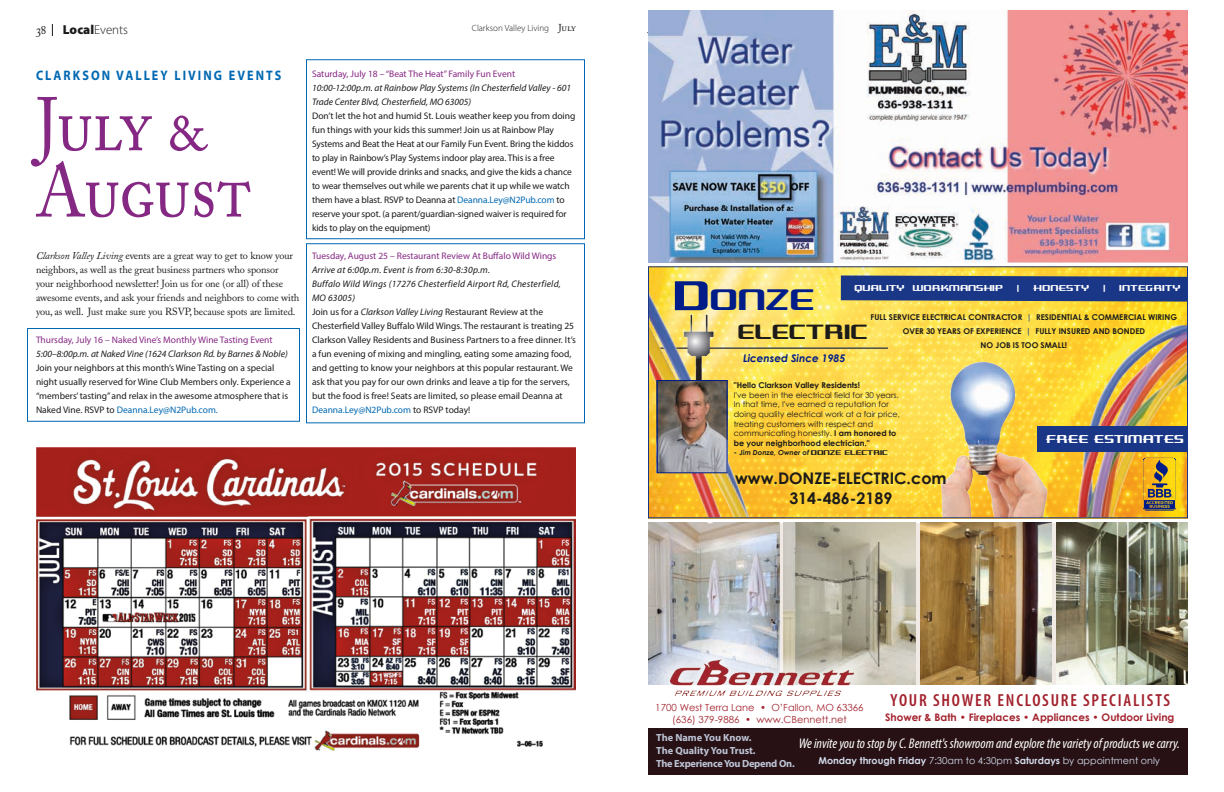
<style>
.page{position:relative;width:1224px;height:792px;background:#fff}
.page>*{position:absolute;margin:0;border:0;box-sizing:border-box;transform-origin:0 0}
.t1{font:75px/66.3px "Adobe Caslon Pro";letter-spacing:-.02em;color:#852883;scale:.88 1}
.t2{font:26px "Walcott Gothic Sunset";color:#001c88;scale:1.5 1}
.t3{font:18px "Walcott Gothic Sunset";color:#1c1b1a;scale:1.5 1}
.t4{font:600 condensed 17.5px "Myriad Pro";letter-spacing:.1em;color:#a2212c}
.t5{font:700 16px/20px "Century Gothic";color:#1c1b1a;text-align:center}
.t6{font:italic condensed 14.1px "Myriad Pro";color:#fff}
.t7{font:700 13.8px "Myriad Pro";letter-spacing:.17em;color:#0068b2;scale:.88 1}
.t8{font:300 13px "Myriad Pro";color:#1c1b1a}
.t9{font:13px "Adobe Caslon Pro";color:#1c1b1a}
.t10{font:italic 700 10.5px "Century Gothic";color:#001c88}
.t11{font:700 10.4px "Century Gothic";color:#a2212c}
.t12{font:700 10.3px/13px "Myriad Pro";letter-spacing:-.02em;color:#bdc4d5}
.t13{font:10.2px/14px "Adobe Caslon Pro";letter-spacing:-.01em;color:#1c1b1a}
.t14{font:10px "Walcott Gothic Sunset";color:#fff;scale:1.5 1}
.t15{font:9.8px/12.1px "Century Gothic";color:#a2212c;text-align:center}
.t16{font:9.6px "Century Gothic";color:#d4dcec}
.t17{font:9.5px/14px "Myriad Pro";color:#1c1b1a}
.t18{font:italic 9.5px/14px "Myriad Pro";color:#1c1b1a}
.t19{font:9.5px "Myriad Pro";color:#852883}
.t20{font:300 9px "Myriad Pro";color:#1c1b1a}
.t21{font:8px/9.6px "Century Gothic";color:#1c1b1a}
.t22{font:700 8px/14px "Century Gothic";color:#1c1b1a;text-align:center}
.t23{font:7.5px "Walcott Gothic Sunset";color:#fff;scale:1.5 1}
.t24{font:italic 700 7px "Century Gothic";color:#1c1b1a}
.s1{font-family:"Adobe Caslon Pro";font-weight:400;font-size:10px}
.s2{font-weight:900}
.s3{font-style:italic}
.s4{color:#0068b2}
.s5{font-size:36.2px}
.s6{color:#193687}
.s7{font-weight:700}
.s8{font-style:normal;font-size:8px}
.s9{font-family:"Walcott Gothic Sunset";font-weight:400;font-style:normal;font-size:6px}
</style>
<div class="page">
<svg style="left:52px;top:24px;width:1px;height:12px"></svg>
<div style="left:27px;top:328px;width:273px;height:94px;border:1px solid #0068b2"></div>
<div style="left:306px;top:243px;width:279px;height:180px;border:1px solid #0068b2"></div>
<div style="left:306px;top:59px;width:279px;height:180px;border:1px solid #0068b2"></div>
<img style="left:36px;top:447px;width:540px;height:304px">
<img style="left:648px;top:10px;width:540px;height:252px">
<div style="left:648px;top:729px;width:540px;height:46px;background:#271115"></div>
<img style="left:1056px;top:523px;width:132px;height:161px">
<img style="left:920px;top:523px;width:132px;height:161px">
<img style="left:784px;top:523px;width:132px;height:161px">
<img style="left:648px;top:523px;width:132px;height:109px">
<img style="left:648px;top:632px;width:231px;height:53px">
<img style="left:655px;top:645px;width:213px;height:40px">
<img style="left:670px;top:660px;width:183px;height:36px">
<img style="left:648px;top:266px;width:540px;height:252px">
<h3 class="t9" style="left:36px;top:21px;width:12px">38</h3>
<p class="t20" style="left:472px;top:23px;width:106px">Clarkson Valley Living <span class="s1">July</span></p>
<h3 class="t8" style="left:63px;top:22px;width:67px"><span class="s2">Local</span>Events</h3>
<h3 class="t7" style="left:36px;top:66px;width:280px">CLARKSON VALLEY LIVING EVENTS</h3>
<h1 class="t1" style="left:36px;top:91px;width:247px">July &amp;<br>August</h1>
<p class="t13" style="left:36px;top:249px;width:265px"><span class="s3">Clarkson Valley Living</span> events are a great way to get to know your neighbors, as well as the great business partners who sponsor<br>your neighborhood newsletter! Join us for one (or all) of these awesome events, and ask your friends and neighbors to come with you, as well. Just make sure you RSVP, because spots are limited.</p>
<p class="t19" style="left:36px;top:334px;width:238px">Thursday, July 16 – Naked Vine’s Monthly Wine Tasting Event</p>
<p class="t18" style="left:36px;top:347px;width:253px">5:00–8:00p.m. at Naked Vine (1624 Clarkson Rd. by Barnes &amp; Noble)</p>
<p class="t17" style="left:36px;top:361px;width:256px">Join your neighbors at this month’s Wine Tasting on a special night usually reserved for Wine Club Members only. Experience a “members’ tasting” and relax in the awesome atmosphere that is Naked Vine. RSVP to <span class="s4">Deanna.Ley@N2Pub.com.</span></p>
<p class="t19" style="left:312px;top:68px;width:205px">Saturday, July 18 – “Beat The Heat” Family Fun Event</p>
<p class="t18" style="left:312px;top:80px;width:261px">10:00-12:00p.m. at Rainbow Play Systems (In Chesterfield Valley - 601<br>Trade Center Blvd, Chesterfield, MO 63005)</p>
<p class="t17" style="left:312px;top:108px;width:265px">Don’t let the hot and humid St. Louis weather keep you from doing fun things with your kids this summer! Join us at Rainbow Play Systems and Beat the Heat at our Family Fun Event. Bring the kiddos to play in Rainbow’s Play Systems indoor play area. This is a free event! We will provide drinks and snacks, and give the kids a chance to wear themselves out while we parents chat it up while we watch them have a blast. RSVP to Deanna at <span class="s4">Deanna.Ley@N2Pub.com</span> to reserve your spot. (a parent/guardian-signed waiver is required for kids to play on the equipment)</p>
<p class="t19" style="left:312px;top:250px;width:246px">Tuesday, August 25 – Restaurant Review At Buffalo Wild Wings</p>
<p class="t17" style="left:312px;top:263px;width:265px"><span class="s3">Arrive at 6:00p.m. Event is from 6:30-8:30p.m.<br>Buffalo Wild Wings (17276 Chesterfield Airport Rd, Chesterfield, MO 63005)<br></span>Join us for a <span class="s3">Clarkson Valley Living</span> Restaurant Review at the Chesterfield Valley Buffalo Wild Wings. The restaurant is treating 25<br>Clarkson Valley Residents and Business Partners to a free dinner. It’s a fun evening of mixing and mingling, eating some amazing food, and getting to know your neighbors at this popular restaurant. We ask that you pay for our own drinks and leave a tip for the servers, but the food is free! Seats are limited, so please email Deanna at <span class="s4">Deanna.Ley@N2Pub.com</span> to RSVP today!</p>
<h2 class="t2" style="left:673px;top:282px;width:96px"><span class="s5">D</span>ONZE</h2>
<h3 class="t3" style="left:737px;top:319px;width:88px">ELECTRIC</h3>
<p class="t23" style="left:854px;top:283px;width:101px">QUALITY WORKMANSHIP</p>
<p class="t23" style="left:1015px;top:283px;width:5px">|</p>
<p class="t23" style="left:1033px;top:283px;width:39px">HONESTY</p>
<p class="t23" style="left:1101px;top:283px;width:5px">|</p>
<p class="t23" style="left:1119px;top:283px;width:42px">INTEGRITY</p>
<p class="t22" style="left:871px;top:309px;width:308px">FULL SERVICE ELECTRICAL CONTRACTOR <span class="s6">|</span> RESIDENTIAL &amp; COMMERCIAL WIRING<br>OVER 30 YEARS OF EXPERIENCE <span class="s6">|</span> FULLY INSURED AND BONDED<br>NO JOB IS TOO SMALL!</p>
<p class="t10" style="left:743px;top:350px;width:104px">Licensed Since 1985</p>
<p class="t22" style="left:734px;top:378px;width:128px">"Hello Clarkson Valley Residents!</p>
<p class="t21" style="left:734px;top:390px;width:168px">I've been in the electrical field for 30 years.<br>In that time, I've earned a reputation for doing quality electrical work at a fair price, treating customers with respect and communicating honestly. <span class="s7">I am honored to be your neighborhood electrician."</span></p>
<p class="t24" style="left:734px;top:448px;width:156px"><span class="s8">-</span> Jim Donze, Owner of <span class="s9">DONZE ELECTRIC</span></p>
<h3 class="t5" style="left:735px;top:468px;width:213px">www.DONZE-ELECTRIC.com<br>314-486-2189</h3>
<p class="t14" style="left:1046px;top:432px;width:93px">FREE ESTIMATES</p>
<h3 class="t4" style="left:891px;top:689px;width:281px">YOUR SHOWER ENCLOSURE SPECIALISTS</h3>
<p class="t11" style="left:885px;top:709px;width:291px">Shower &amp; Bath • Fireplaces • Appliances • Outdoor Living</p>
<h3 class="t6" style="left:799px;top:735px;width:383px">We invite you to stop by C. Bennett's showroom and explore the variety of products we carry.</h3>
<p class="t16" style="left:819px;top:754px;width:343px"><span class="s7">Monday through Friday</span> 7:30am to 4:30pm <span class="s7">Saturdays</span> by appointment only</p>
<p class="t15" style="left:655px;top:701px;width:210px">1700 West Terra Lane • O’Fallon, MO 63366 (636) 379-9886 • www.CBennett.net</p>
<p class="t12" style="left:656px;top:731px;width:140px">The Name You Know.<br>The Quality You Trust.<br>The Experience You Depend On.</p>
</div>
